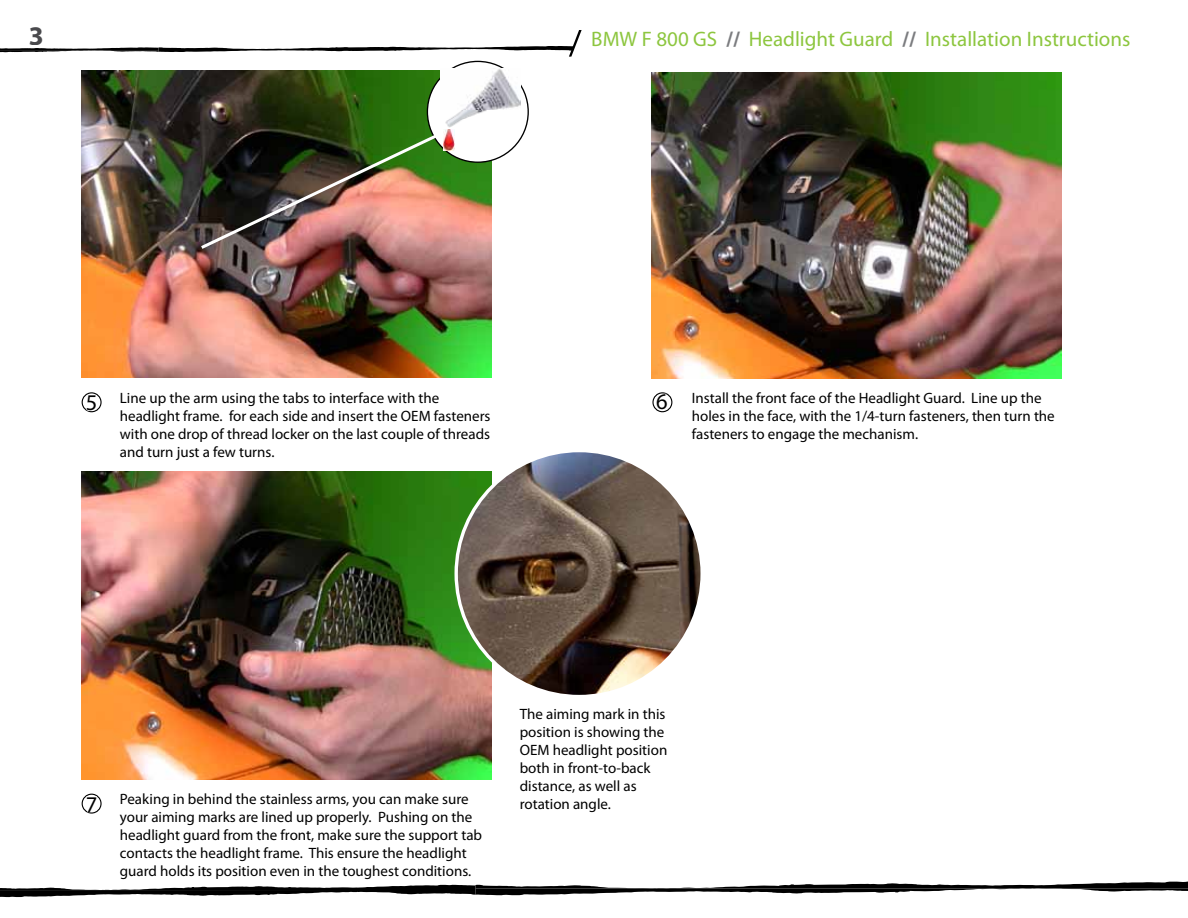
<style>
.page{position:relative;width:1188px;height:918px;background:#fff}
.page>*{position:absolute;margin:0;border:0;box-sizing:border-box;transform-origin:0 0}
.t1{font:700 27px "Myriad Pro";color:#4a4a4d}
.t2{font:22.5px "Myriad Pro";color:#000}
.t3{font:21px "Myriad Pro";color:#8dc63f}
.t4{font:15px/18px "Myriad Pro";color:#000}
.s1{font-weight:700;color:#7b7c7f}
</style>
<div class="page">
<img style="left:82px;top:70px;width:410px;height:308px">
<img style="left:82px;top:472px;width:410px;height:307px">
<img style="left:652px;top:72px;width:410px;height:307px">
<div style="left:427px;top:61px;width:101px;height:101px;background:#fff;border-radius:50%"></div>
<img style="left:443px;top:129px;width:12px;height:21px">
<img style="left:440px;top:69px;width:81px;height:59px">
<img style="left:198px;top:132px;width:242px;height:119px">
<svg style="left:82px;top:393px;width:19px;height:19px"></svg>
<div style="left:82px;top:392px;width:20px;height:20px;border:1px solid #000;border-radius:50%"></div>
<svg style="left:85px;top:394px;width:12px;height:18px"></svg>
<svg style="left:82px;top:794px;width:19px;height:19px"></svg>
<div style="left:82px;top:794px;width:20px;height:20px;border:1px solid #000;border-radius:50%"></div>
<svg style="left:86px;top:796px;width:12px;height:17px"></svg>
<svg style="left:653px;top:393px;width:19px;height:19px"></svg>
<div style="left:652px;top:392px;width:20px;height:20px;border:1px solid #000;border-radius:50%"></div>
<svg style="left:656px;top:394px;width:12px;height:16px"></svg>
<svg style="left:0;top:881px;width:1188px;height:16px"></svg>
<svg style="left:0;top:30px;width:582px;height:27px"></svg>
<img style="left:456px;top:451px;width:246px;height:246px;border-radius:123px">
<h1 class="t1" style="left:29px;top:18px;width:16px">3</h1>
<h3 class="t3" style="left:591px;top:26px;width:541px">BMW F 800 GS <span class="s1">//</span> Headlight Guard <span class="s1">//</span> Installation Instructions</h3>
<h2 class="t2" style="left:86px;top:389px;width:13px">5</h2>
<p class="t4" style="left:120px;top:389px;width:372px">Line up the arm using the tabs to interface with the headlight frame. for each side and insert the OEM fasteners with one drop of thread locker on the last couple of threads and turn just a few turns.</p>
<h2 class="t2" style="left:656px;top:388px;width:13px">6</h2>
<p class="t4" style="left:692px;top:389px;width:364px">Install the front face of the Headlight Guard. Line up the holes in the face, with the 1/4-turn fasteners, then turn the fasteners to engage the mechanism.</p>
<h2 class="t2" style="left:86px;top:790px;width:13px">7</h2>
<p class="t4" style="left:120px;top:790px;width:364px">Peaking in behind the stainless arms, you can make sure your aiming marks are lined up properly. Pushing on the headlight guard from the front, make sure the support tab contacts the headlight frame. This ensure the headlight guard holds its position even in the toughest conditions.</p>
<p class="t4" style="left:520px;top:704px;width:149px">The aiming mark in this position is showing the<br>OEM headlight position both in front-to-back distance, as well as rotation angle.</p>
</div>
